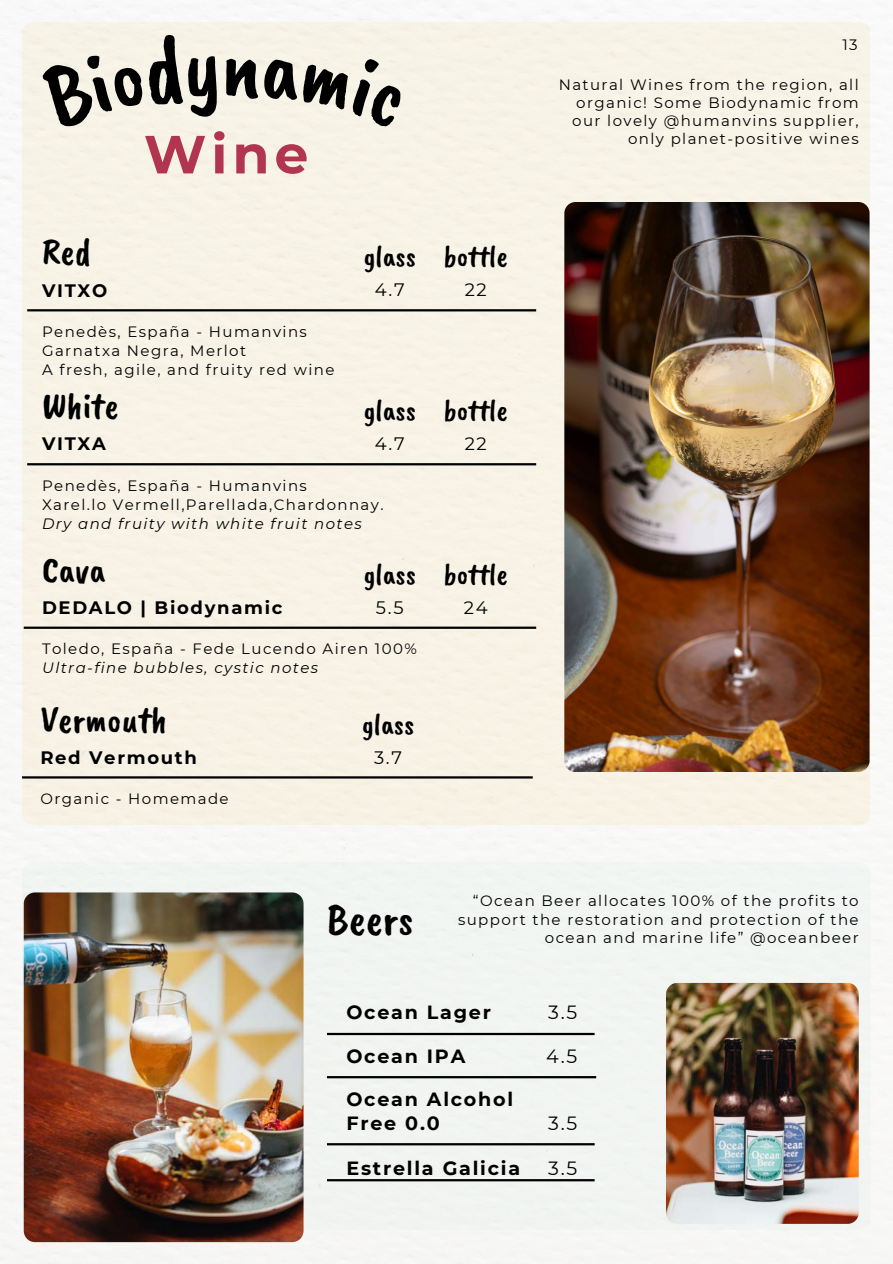
<style>
.page{position:relative;width:893px;height:1264px;background:#fff}
.page>*{position:absolute;margin:0;border:0;box-sizing:border-box;transform-origin:0 0}
.t1{font:700 53.55px "Montserrat";color:#b23550}
.t2{font:45px "Caveat Brush";color:#000}
.t3{font:37.5px "Caveat Brush";color:#000}
.t4{font:30px "Caveat Brush";color:#000}
.t5{font:700 19.05px/23.9px "Montserrat";letter-spacing:.095em;color:#000}
.t6{font:19.05px "Montserrat";color:#000}
.t7{font:700 18px "Montserrat";letter-spacing:.095em;color:#000}
.t8{font:18px "Montserrat";color:#000}
.t9{font:15px/19.2px "Montserrat";letter-spacing:.095em;color:#000}
.t10{font:italic 15px "Montserrat";letter-spacing:.095em;color:#000}
</style>
<div class="page">
<img style="left:0;top:0;width:892px;height:1263px">
<div style="left:22px;top:22px;width:847px;height:803px;background:#f8f3e6"></div>
<hr style="left:27px;top:309px;width:509px;height:2px;background:#000">
<hr style="left:24px;top:626px;width:512px;height:3px;background:#000">
<div style="left:22px;top:862px;width:848px;height:367px;background:#f1f4f1;border-radius:11px"></div>
<hr style="left:327px;top:1032px;width:267px;height:3px;background:#000">
<hr style="left:327px;top:1076px;width:269px;height:2px;background:#000">
<hr style="left:327px;top:1143px;width:267px;height:2px;background:#000">
<hr style="left:327px;top:1179px;width:267px;height:2px;background:#000">
<img style="left:666px;top:982px;width:192px;height:241px;border-radius:11px">
<img style="left:24px;top:892px;width:279px;height:350px;border-radius:11px">
<img style="left:564px;top:202px;width:305px;height:569px;border-radius:11px">
<hr style="left:27px;top:463px;width:509px;height:2px;background:#000">
<hr style="left:22px;top:776px;width:510px;height:2px;background:#000">
<div style="left:40px;top:33px;width:178px;height:97px;background:#f8f3e7"></div>
<div style="left:225px;top:57px;width:179px;height:72px;background:#f8f3e7"></div>
<h3 class="t3" style="left:42px;top:228px;width:51px">Red</h3>
<h1 class="t1" style="left:144px;top:122px;width:166px">Wine</h1>
<p class="t7" style="left:42px;top:279px;width:67px">VITXO</p>
<p class="t9" style="left:42px;top:321px;width:294px">Penedès, España - Humanvins<br>Garnatxa Negra, Merlot<br>A fresh, agile, and fruity red wine</p>
<h3 class="t4" style="left:363px;top:237px;width:146px">glass bottle</h3>
<p class="t8" style="left:464px;top:279px;width:24px">22</p>
<p class="t8" style="left:375px;top:279px;width:31px">4.7</p>
<h3 class="t3" style="left:42px;top:382px;width:78px">White</h3>
<h3 class="t4" style="left:363px;top:391px;width:146px">glass bottle</h3>
<p class="t8" style="left:464px;top:433px;width:24px">22</p>
<p class="t7" style="left:42px;top:433px;width:65px">VITXA</p>
<p class="t8" style="left:375px;top:433px;width:31px">4.7</p>
<p class="t9" style="left:42px;top:475px;width:343px">Penedès, España - Humanvins<br>Xarel.lo Vermell,Parellada,Chardonnay.</p>
<p class="t10" style="left:42px;top:514px;width:321px">Dry and fruity with white fruit notes</p>
<h3 class="t3" style="left:42px;top:546px;width:65px">Cava</h3>
<h3 class="t4" style="left:363px;top:555px;width:146px">glass bottle</h3>
<p class="t8" style="left:464px;top:596px;width:25px">24</p>
<p class="t7" style="left:42px;top:596px;width:242px">DEDALO | Biodynamic</p>
<p class="t8" style="left:376px;top:596px;width:29px">5.5</p>
<p class="t9" style="left:42px;top:639px;width:376px">Toledo, España - Fede Lucendo Airen 100%</p>
<p class="t10" style="left:42px;top:658px;width:277px">Ultra-fine bubbles, cystic notes</p>
<h3 class="t3" style="left:40px;top:695px;width:128px">Vermouth</h3>
<h3 class="t4" style="left:362px;top:704px;width:54px">glass</h3>
<p class="t7" style="left:40px;top:746px;width:158px">Red Vermouth</p>
<p class="t8" style="left:374px;top:746px;width:29px">3.7</p>
<p class="t9" style="left:40px;top:789px;width:190px">Organic - Homemade</p>
<p class="t9" style="left:842px;top:35px;width:17px">13</p>
<p class="t9" style="left:558px;top:76px;width:301px;line-height:18px;text-align:right">Natural Wines from the region, all organic! Some Biodynamic from our lovely @humanvins supplier, only planet-positive wines</p>
<h2 class="t2" style="left:327px;top:890px;width:88px">Beers</h2>
<p class="t9" style="left:458px;top:891px;width:402px;line-height:18.8px;text-align:right">“Ocean Beer allocates 100% of the profits to support the restoration and protection of the ocean and marine life” @oceanbeer</p>
<p class="t5" style="left:346px;top:1000px;width:146px">Ocean Lager</p>
<p class="t6" style="left:548px;top:1000px;width:31px">3.5</p>
<p class="t5" style="left:346px;top:1043px;width:120px">Ocean IPA</p>
<p class="t6" style="left:546px;top:1044px;width:33px">4.5</p>
<p class="t5" style="left:346px;top:1086px;width:168px">Ocean Alcohol<br>Free 0.0</p>
<p class="t6" style="left:548px;top:1111px;width:31px">3.5</p>
<p class="t5" style="left:346px;top:1156px;width:175px">Estrella Galicia</p>
<p class="t6" style="left:548px;top:1156px;width:31px">3.5</p>
</div>
